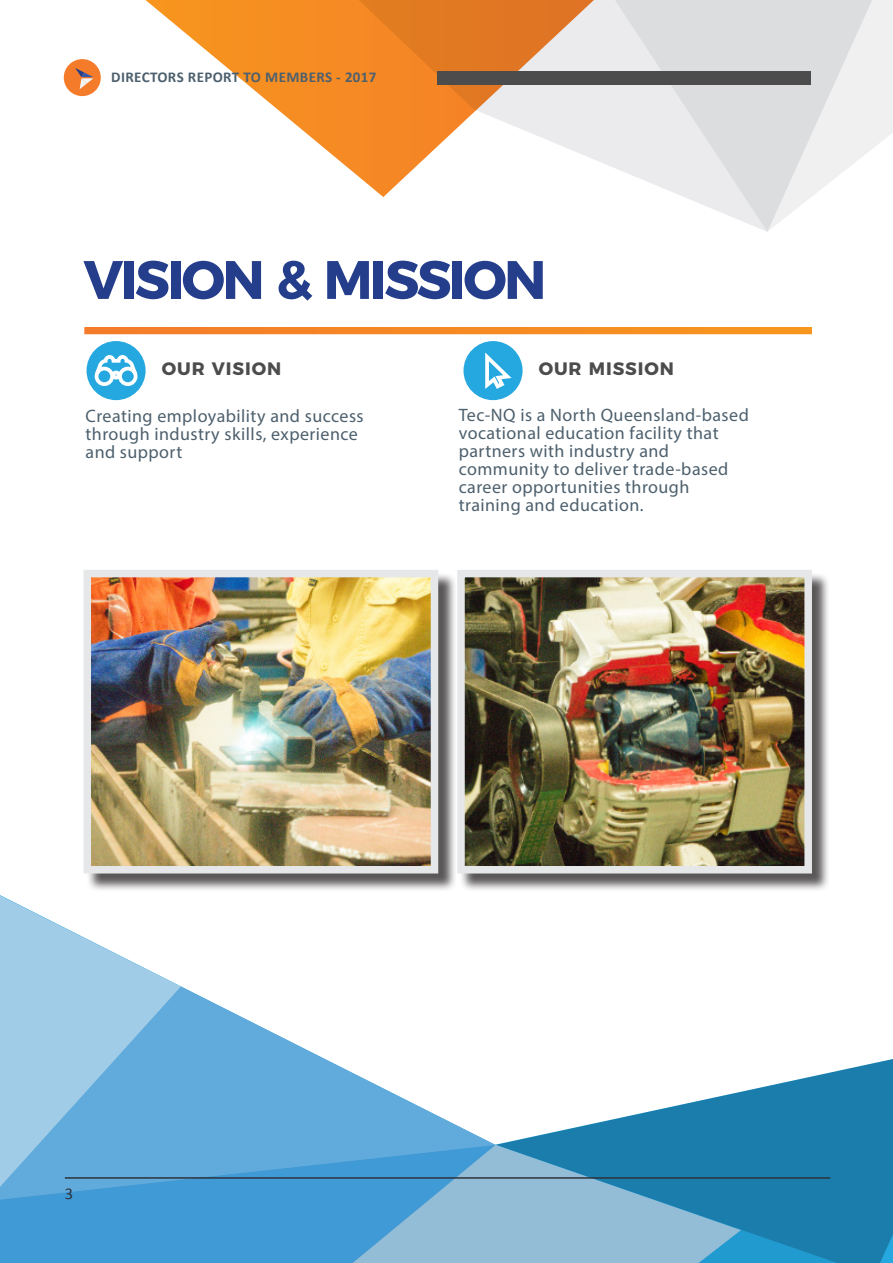
<style>
.page{position:relative;width:893px;height:1263px;background:#fff}
.page>*{position:absolute;margin:0;border:0;box-sizing:border-box;transform-origin:0 0}
.T4{font:700 54px "Montserrat";letter-spacing:-.05em;color:#243e8c}
.t1{font:18px/18px "Myriad Pro";letter-spacing:.025em;color:#4d606d}
.t2{font:700 18px "Montserrat";letter-spacing:.05em;color:#4c4c4c}
.t3{font:16.5px "Calibri";color:#2d323b}
.t4{font:700 15px "Calibri";letter-spacing:.025em;color:#4d606d}
</style>
<div class="page">
<svg style="left:145px;top:0;width:200px;height:166px"></svg>
<svg style="left:345px;top:0;width:261px;height:197px"></svg>
<svg style="left:606px;top:0;width:287px;height:232px"></svg>
<svg style="left:741px;top:1059px;width:152px;height:204px;fill:#1a7dac"></svg>
<svg style="left:0;top:895px;width:741px;height:250px"></svg>
<svg style="left:496px;top:1145px;width:378px;height:118px;background:#4b97bf"></svg>
<svg style="left:0;top:1201px;width:496px;height:62px;background:#51a1d5"></svg>
<svg style="left:0;top:986px;width:496px;height:215px;fill:#60abdb"></svg>
<div style="left:87px;top:341px;width:59px;height:59px;background:#25a7df;border-radius:50%"></div>
<svg style="left:92px;top:353px;width:48px;height:35px"></svg>
<div style="left:463px;top:341px;width:60px;height:59px;background:#25a7df;border-radius:50%"></div>
<svg style="left:485px;top:348px;width:28px;height:45px"></svg>
<svg style="left:87px;top:330px;width:722px;height:1px"></svg>
<div style="left:86px;top:572px;width:371px;height:320px;background:#231f20;opacity:.75"></div>
<img style="left:93px;top:579px;width:336px;height:285px">
<div style="left:84px;top:570px;width:354px;height:303px;border:8px solid #e6e7e9"></div>
<div style="left:459px;top:572px;width:371px;height:320px;background:#231f20;opacity:.75"></div>
<img style="left:466px;top:579px;width:337px;height:285px">
<div style="left:457px;top:570px;width:355px;height:303px;border:8px solid #e6e7e9"></div>
<hr style="left:65px;top:1177px;width:765px;height:2px;background:#2d323b">
<div style="left:437px;top:71px;width:374px;height:14px;background:#4c4c4c"></div>
<div style="left:64px;top:59px;width:37px;height:37px;background:#f47b2a;border-radius:50%"></div>
<svg style="left:75px;top:68px;width:18px;height:21px"></svg>
<p class="t4" style="left:111px;top:67px;width:267px">DIRECTORS REPORT TO MEMBERS - 2017</p>
<p class="T4" style="left:84px;top:235px;width:464px">VISION &amp; MISSION</p>
<p class="t2" style="left:162px;top:354px;width:121px">OUR VISION</p>
<p class="t1" style="left:86px;top:407px;width:280px">Creating employability and success through industry skills, experience and support</p>
<p class="t2" style="left:539px;top:354px;width:137px">OUR MISSION</p>
<p class="t1" style="left:459px;top:406px;width:292px">Tec-NQ is a North Queensland-based</p>
<p class="t1" style="left:459px;top:424px;width:261px">vocational education facility that</p>
<p class="t1" style="left:459px;top:442px;width:212px">partners with industry and</p>
<p class="t1" style="left:459px;top:460px;width:271px">community to deliver trade-based career opportunities through</p>
<p class="t1" style="left:459px;top:496px;width:186px">training and education.</p>
<p class="t3" style="left:65px;top:1182px;width:10px">3</p>
</div>
